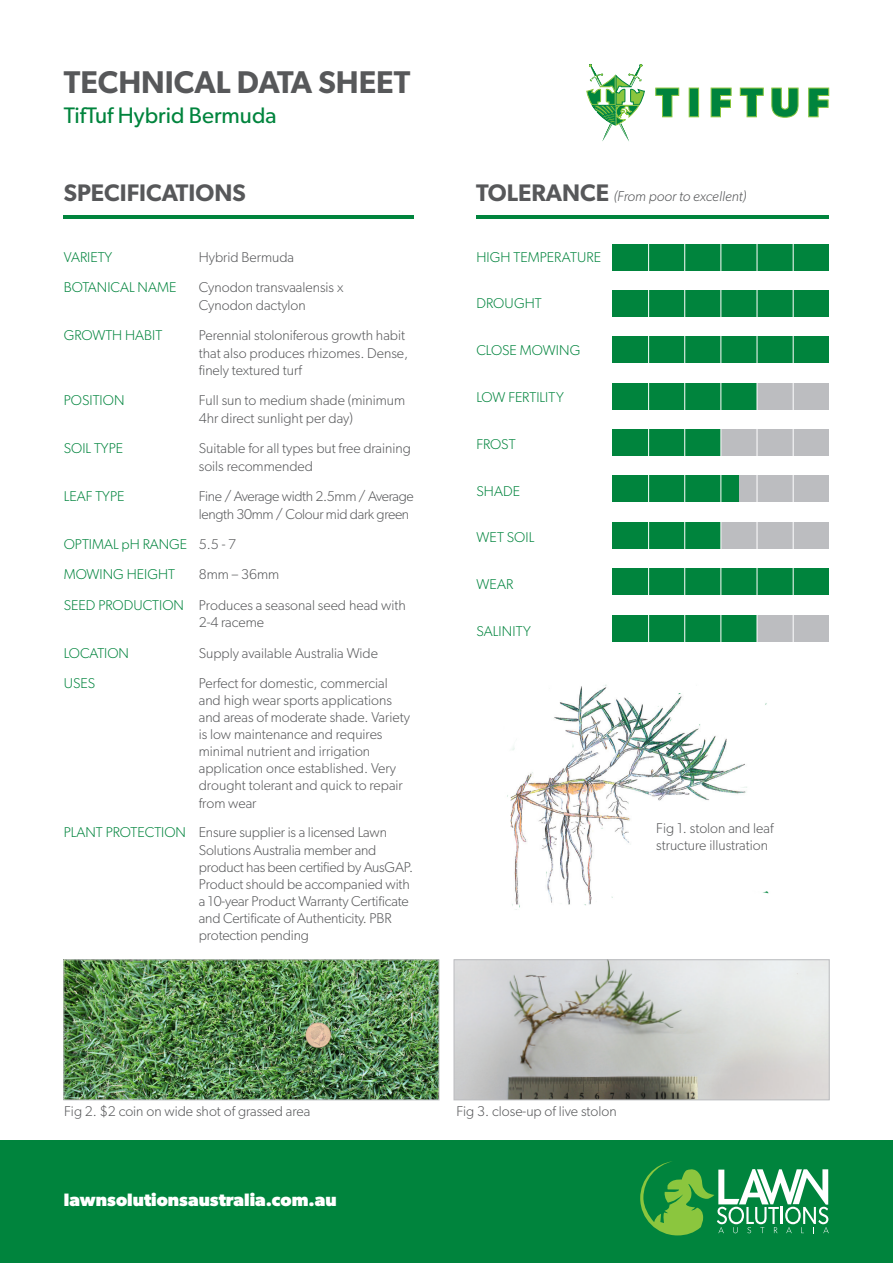
<style>
.page{position:relative;width:893px;height:1263px;background:#fff}
.page>*{position:absolute;margin:0;border:0;box-sizing:border-box;transform-origin:0 0}
.t1{font:600 31.5px "Gibson";color:#57585a}
.t2{font:600 24px "Gibson";color:#57585a}
.t3{font:22.5px "Gibson";color:#00843d}
.t4{font:700 18px "Gibson";color:#fff}
.t5{font:300 14.25px/17.1px "Gibson";color:#57585a}
.t6{font:300 14.25px "Gibson";color:#00843d}
.t7{font:300 14.25px/17.5px "Gibson";letter-spacing:-.02em;color:#57585a}
.t8{font:italic 300 14.25px "Gibson";color:#57585a}
.s1{font-weight:600;font-style:normal;font-size:24px}
.s2{color:#57585a}
.s3{color:#00843d}
</style>
<div class="page">
<div style="left:0;top:1140px;width:893px;height:123px;background:#00843d"></div>
<img style="left:66px;top:961px;width:371px;height:137px">
<div style="left:64px;top:959px;width:375px;height:141px;border:1px solid #bcbdc0"></div>
<img style="left:456px;top:961px;width:371px;height:137px">
<div style="left:454px;top:959px;width:375px;height:141px;border:1px solid #bcbdc0"></div>
<img style="left:507px;top:684px;width:262px;height:226px">
<svg style="left:586px;top:64px;width:59px;height:77px"></svg>
<svg style="left:655px;top:87px;width:25px;height:31px"></svg>
<div style="left:689px;top:88px;width:10px;height:29px;background:#00843d;border:1px solid #8bc63e"></div>
<svg style="left:710px;top:87px;width:22px;height:31px"></svg>
<svg style="left:739px;top:87px;width:25px;height:31px"></svg>
<svg style="left:771px;top:87px;width:28px;height:31px"></svg>
<svg style="left:808px;top:87px;width:21px;height:31px"></svg>
<svg style="left:640px;top:1161px;width:189px;height:74px"></svg>
<div style="left:612px;top:244px;width:217px;height:26px;background:#00843d"></div>
<div style="left:612px;top:383px;width:217px;height:26px;background:#bcbdc0"></div>
<div style="left:612px;top:383px;width:145px;height:26px;background:#00843d"></div>
<div style="left:612px;top:429px;width:217px;height:27px;background:#bcbdc0"></div>
<div style="left:612px;top:476px;width:217px;height:26px;background:#bcbdc0"></div>
<div style="left:612px;top:429px;width:109px;height:27px;background:#00843d"></div>
<div style="left:612px;top:476px;width:127px;height:26px;background:#00843d"></div>
<div style="left:612px;top:522px;width:217px;height:26px;background:#bcbdc0"></div>
<div style="left:612px;top:522px;width:109px;height:26px;background:#00843d"></div>
<div style="left:612px;top:568px;width:217px;height:27px;background:#00843d"></div>
<div style="left:612px;top:615px;width:217px;height:26px;background:#bcbdc0"></div>
<div style="left:612px;top:615px;width:145px;height:26px;background:#00843d"></div>
<div style="left:612px;top:337px;width:217px;height:26px;background:#00843d"></div>
<div style="left:612px;top:290px;width:217px;height:27px;background:#00843d"></div>
<hr style="left:64px;top:215px;width:350px;height:3px;background:#00843d">
<hr style="left:476px;top:215px;width:353px;height:3px;background:#00843d">
<hr style="left:648px;top:239px;width:1px;height:421px;background:#fff">
<hr style="left:684px;top:239px;width:1px;height:421px;background:#fff">
<hr style="left:720px;top:239px;width:1px;height:421px;background:#fff">
<hr style="left:757px;top:239px;width:1px;height:421px;background:#fff">
<hr style="left:793px;top:239px;width:1px;height:421px;background:#fff">
<p class="t1" style="left:64px;top:63px;width:348px">TECHNICAL DATA SHEET</p>
<p class="t3" style="left:64px;top:101px;width:214px">TifTuf Hybrid Bermuda</p>
<p class="t2" style="left:64px;top:178px;width:183px">SPECIFICATIONS</p>
<p class="t8" style="left:476px;top:187px;width:272px"><span class="s1">TOLERANCE</span> (From poor to excellent)</p>
<p class="t6" style="left:64px;top:248px;width:50px">VARIETY</p>
<p class="t5" style="left:199px;top:248px;width:97px">Hybrid Bermuda</p>
<p class="t6" style="left:64px;top:279px;width:114px">BOTANICAL NAME</p>
<p class="t5" style="left:199px;top:278px;width:146px;line-height:17.5px">Cynodon transvaalensis x<br>Cynodon dactylon</p>
<p class="t6" style="left:64px;top:326px;width:100px">GROWTH HABIT</p>
<p class="t5" style="left:199px;top:326px;width:211px;line-height:17.5px">Perennial stoloniferous growth habit that also produces rhizomes. Dense, finely textured turf</p>
<p class="t6" style="left:64px;top:392px;width:62px">POSITION</p>
<p class="t5" style="left:199px;top:392px;width:208px;line-height:17.5px">Full sun to medium shade (minimum<br>4hr direct sunlight per day)</p>
<p class="t6" style="left:64px;top:440px;width:61px">SOIL TYPE</p>
<p class="t5" style="left:199px;top:439px;width:214px;line-height:17.5px">Suitable for all types but free draining soils recommended</p>
<p class="t6" style="left:64px;top:488px;width:62px">LEAF TYPE</p>
<p class="t7" style="left:199px;top:487px;width:217px">Fine / Average width 2.5mm / Average length 30mm / Colour mid dark green</p>
<p class="t6" style="left:64px;top:535px;width:174px">OPTIMAL pH RANGE <span class="s2">5.5 - 7</span></p>
<p class="t6" style="left:64px;top:566px;width:113px">MOWING HEIGHT</p>
<p class="t5" style="left:199px;top:566px;width:82px">8mm – 36mm</p>
<p class="t5" style="left:64px;top:596px;width:344px;line-height:17.5px;text-align:center"><span class="s3">SEED PRODUCTION</span> Produces a seasonal seed head with<br>2-4 raceme</p>
<p class="t6" style="left:64px;top:644px;width:67px">LOCATION</p>
<p class="t5" style="left:199px;top:644px;width:181px">Supply available Australia Wide</p>
<p class="t6" style="left:64px;top:674px;width:33px">USES</p>
<p class="t5" style="left:199px;top:674px;width:213px">Perfect for domestic, commercial and high wear sports applications and areas of moderate shade. Variety is low maintenance and requires minimal nutrient and irrigation application once established. Very drought tolerant and quick to repair from wear</p>
<p class="t5" style="left:199px;top:824px;width:216px;text-indent:-135px"><span class="s3">PLANT PROTECTION</span> Ensure supplier is a licensed Lawn Solutions Australia member and product has been certified by AusGAP.<br>Product should be accompanied with a 10-year Product Warranty Certificate and Certificate of Authenticity. PBR protection pending</p>
<p class="t6" style="left:476px;top:248px;width:126px">HIGH TEMPERATURE</p>
<p class="t6" style="left:476px;top:295px;width:67px">DROUGHT</p>
<p class="t6" style="left:476px;top:342px;width:106px">CLOSE MOWING</p>
<p class="t6" style="left:476px;top:388px;width:89px">LOW FERTILITY</p>
<p class="t6" style="left:476px;top:435px;width:41px">FROST</p>
<p class="t6" style="left:476px;top:482px;width:45px">SHADE</p>
<p class="t6" style="left:476px;top:529px;width:60px">WET SOIL</p>
<p class="t6" style="left:476px;top:576px;width:38px">WEAR</p>
<p class="t6" style="left:476px;top:622px;width:56px">SALINITY</p>
<p class="t5" style="left:656px;top:820px;width:119px">Fig 1. stolon and leaf structure illustration</p>
<p class="t5" style="left:64px;top:1103px;width:248px">Fig 2. $2 coin on wide shot of grassed area</p>
<p class="t5" style="left:456px;top:1103px;width:162px">Fig 3. close-up of live stolon</p>
<p class="t4" style="left:64px;top:1189px;width:274px">lawnsolutionsaustralia.com.au</p>
</div>
